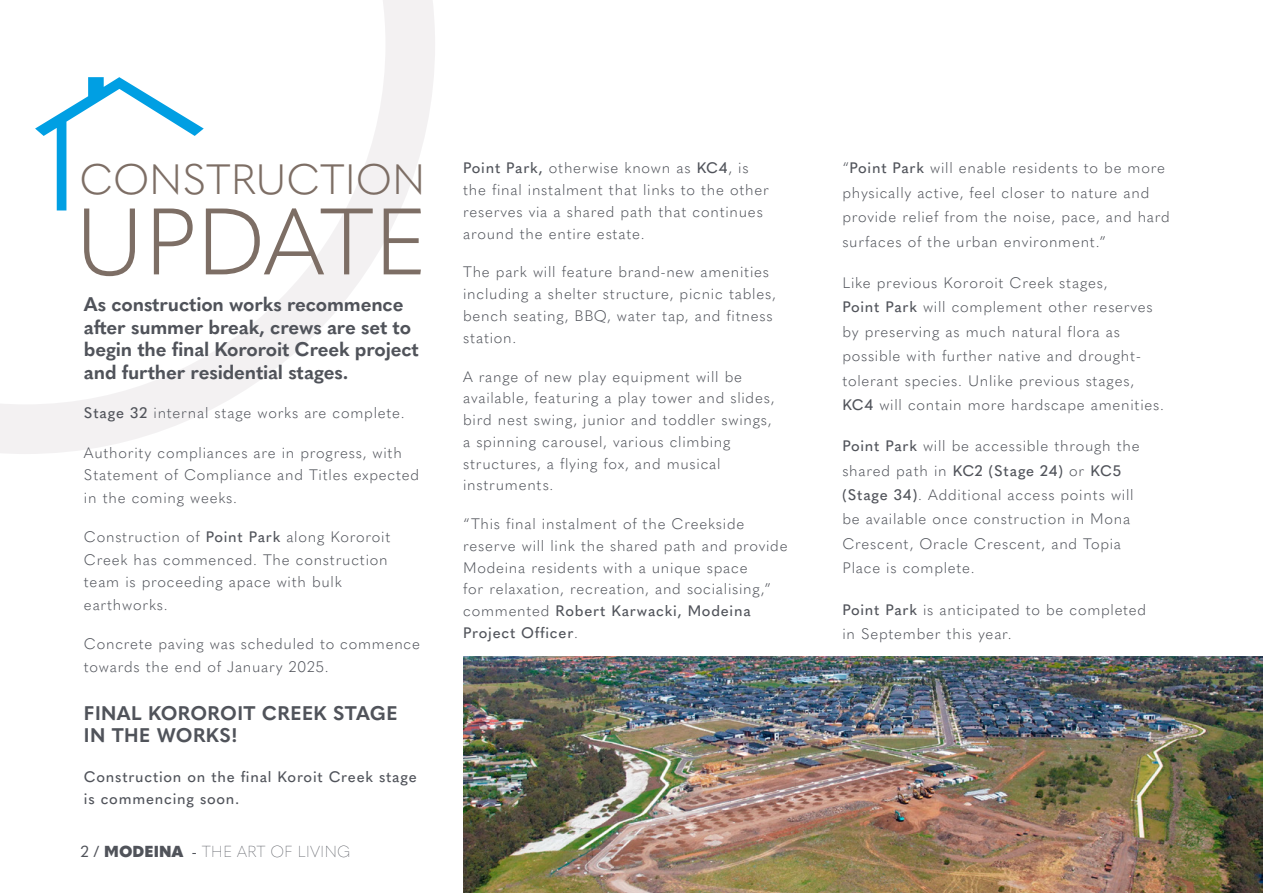
<style>
.page{position:relative;width:1263px;height:893px;background:#fff}
.page>*{position:absolute;margin:0;border:0;box-sizing:border-box;transform-origin:0 0}
.t1{font:300 93px "Quasimoda";color:#7d6e65}
.t2{font:300 41.85px "Quasimoda";color:#7d6e65}
.t3{font:700 19.5px/22.5px "Quasimoda";letter-spacing:-.01em;color:#50535a}
.t4{font:700 19.5px/22.5px "Quasimoda";letter-spacing:.02em;color:#50535a}
.t5{font:100 15.75px "Quasimoda";color:#50535a}
.t6{font:300 15px/21.8px "Quasimoda";letter-spacing:.05em;color:#50535a}
.t7{font:500 15px/22.5px "Quasimoda";letter-spacing:.05em;color:#50535a}
.s1{font-weight:500}
.s2{font-weight:400}
.s3{font-weight:900}
</style>
<div class="page">
<svg style="left:0;top:0;width:435px;height:454px"></svg>
<svg style="left:35px;top:77px;width:169px;height:133px"></svg>
<img style="left:463px;top:657px;width:800px;height:236px">
<h2 class="t2" style="left:79px;top:148px;width:348px">CONSTRUCTION</h2>
<h1 class="t1" style="left:75px;top:171px;width:354px">UPDATE</h1>
<h3 class="t3" style="left:84px;top:291px;width:336px">As construction works recommence after summer break, crews are set to begin the final Kororoit Creek project and further residential stages.</h3>
<p class="t6" style="left:84px;top:401px;width:322px"><span class="s1">Stage 32</span> internal stage works are complete.</p>
<p class="t6" style="left:84px;top:440px;width:337px;line-height:22.5px">Authority compliances are in progress, with<br>Statement of Compliance and Titles expected in the coming weeks.</p>
<p class="t6" style="left:84px;top:525px;width:308px;line-height:22.5px">Construction of <span class="s1">Point Park</span> along Kororoit<br>Creek has commenced. The construction team is proceeding apace with bulk earthworks.</p>
<p class="t6" style="left:84px;top:632px;width:338px;line-height:22.5px">Concrete paving was scheduled to commence towards the end of January 2025.</p>
<h3 class="t4" style="left:84px;top:700px;width:315px">FINAL KOROROIT CREEK STAGE<br>IN THE WORKS!</h3>
<p class="t7" style="left:84px;top:764px;width:334px">Construction on the final Koroit Creek stage is commencing soon.</p>
<p class="t5" style="left:81px;top:839px;width:271px"><span class="s2">2 /</span> <span class="s3">MODEINA</span> <span class="s2">-</span> THE ART OF LIVING</p>
<p class="t6" style="left:463px;top:156px;width:307px"><span class="s1">Point Park,</span> otherwise known as <span class="s1">KC4</span>, is the final instalment that links to the other reserves via a shared path that continues around the entire estate.</p>
<p class="t6" style="left:463px;top:260px;width:314px">The park will feature brand-new amenities including a shelter structure, picnic tables, bench seating, BBQ, water tap, and fitness station.</p>
<p class="t6" style="left:463px;top:364px;width:313px">A range of new play equipment will be available, featuring a play tower and slides, bird nest swing, junior and toddler swings, a spinning carousel, various climbing structures, a flying fox, and musical instruments.</p>
<p class="t6" style="left:463px;top:512px;width:326px">“This final instalment of the Creekside reserve will link the shared path and provide Modeina residents with a unique space<br>for relaxation, recreation, and socialising,” commented <span class="s1">Robert Karwacki, Modeina Project Officer</span>.</p>
<p class="t6" style="left:842px;top:155px;width:329px;line-height:24.3px">“<span class="s1">Point Park</span> will enable residents to be more physically active, feel closer to nature and provide relief from the noise, pace, and hard surfaces of the urban environment.”</p>
<p class="t6" style="left:842px;top:270px;width:323px;line-height:24.3px">Like previous Kororoit Creek stages,<br><span class="s1">Point Park</span> will complement other reserves by preserving as much natural flora as possible with further native and drought&shy;tolerant species. Unlike previous stages, <span class="s1">KC4</span> will contain more hardscape amenities.</p>
<p class="t6" style="left:842px;top:433px;width:299px;line-height:24.3px"><span class="s1">Point Park</span> will be accessible through the shared path in <span class="s1">KC2 (Stage 24)</span> or <span class="s1">KC5 (Stage 34)</span>. Additional access points will be available once construction in Mona Crescent, Oracle Crescent, and Topia Place is complete.</p>
<p class="t6" style="left:842px;top:596px;width:305px;line-height:24.3px"><span class="s1">Point Park</span> is anticipated to be completed in September this year.</p>
</div>
